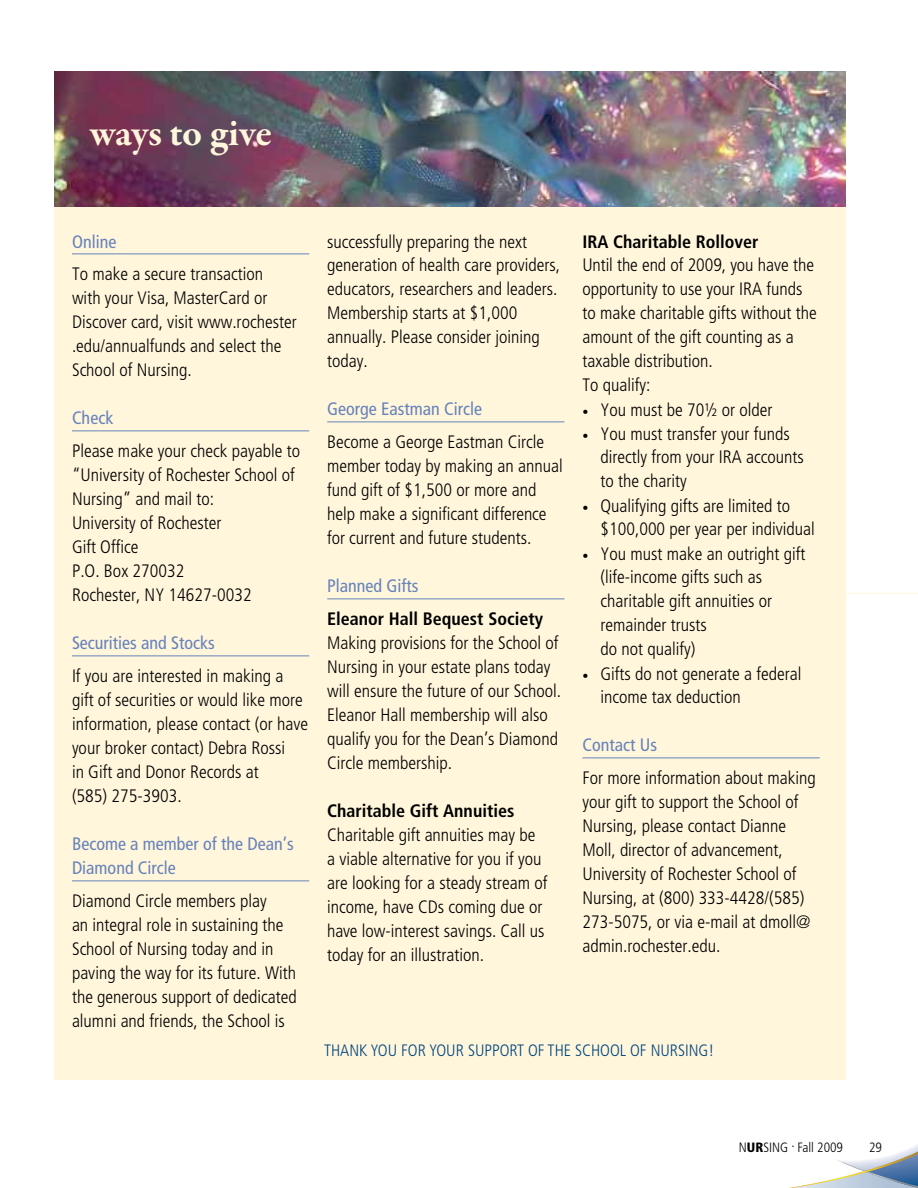
<style>
.page{position:relative;width:918px;height:1188px;background:#fff}
.page>*{position:absolute;margin:0;border:0;box-sizing:border-box;transform-origin:0 0}
.t1{font:700 39px "Garamond Premr Pro";letter-spacing:-.005em;color:#fff6dc}
.t2{font:300 condensed 18px/24px "Frutiger LT Pro";color:#000}
.t3{font:condensed 18px/24px "Frutiger LT Pro";color:#6682ba}
.t4{font:700 condensed 18px "Frutiger LT Pro";color:#000}
.t5{font:300 condensed 16.5px "Frutiger LT Pro";color:#00467f}
.t6{font:300 condensed 13.5px "Frutiger LT Pro";color:#000}
.s1{font-size:12px}
.s2{font-weight:900}
</style>
<div class="page">
<svg style="left:788px;top:1144px;width:130px;height:44px"></svg>
<img style="left:54px;top:72px;width:792px;height:135px">
<div style="left:54px;top:207px;width:792px;height:873px;background:#fff6dc"></div>
<hr style="left:72px;top:254px;width:237px;height:1px;background:#6682ba">
<hr style="left:72px;top:430px;width:237px;height:1px;background:#6682ba">
<hr style="left:72px;top:656px;width:237px;height:1px;background:#6682ba">
<hr style="left:72px;top:880px;width:237px;height:1px;background:#6682ba">
<hr style="left:327px;top:422px;width:237px;height:1px;background:#6682ba">
<hr style="left:327px;top:598px;width:237px;height:1px;background:#6682ba">
<hr style="left:582px;top:758px;width:238px;height:1px;background:#6682ba">
<h1 class="t1" style="left:90px;top:109px;width:183px">ways to give</h1>
<p class="t3" style="left:72px;top:229px;width:46px">Online</p>
<p class="t2" style="left:72px;top:262px;width:226px">To make a secure transaction<br>with your Visa, MasterCard or<br>Discover card, visit www.rochester .edu/annualfunds and select the<br>School of Nursing.</p>
<p class="t3" style="left:72px;top:406px;width:43px">Check</p>
<p class="t2" style="left:72px;top:439px;width:230px">Please make your check payable to “University of Rochester School of<br>Nursing” and mail to:<br>University of Rochester<br>Gift Office<br>P.O. Box 270032<br>Rochester, NY 14627-0032</p>
<p class="t3" style="left:72px;top:631px;width:144px">Securities and Stocks</p>
<p class="t2" style="left:72px;top:664px;width:238px">If you are interested in making a gift of securities or would like more information, please contact (or have your broker contact) Debra Rossi<br>in Gift and Donor Records at<br>(585) 275-3903.</p>
<p class="t3" style="left:72px;top:832px;width:223px">Become a member of the Dean’s<br>Diamond Circle</p>
<p class="t2" style="left:72px;top:889px;width:226px">Diamond Circle members play<br>an integral role in sustaining the<br>School of Nursing today and in paving the way for its future. With the generous support of dedicated alumni and friends, the School is</p>
<p class="t2" style="left:327px;top:229px;width:235px">successfully preparing the next generation of health care providers, educators, researchers and leaders.<br>Membership starts at $1,000 annually. Please consider joining today.</p>
<p class="t3" style="left:327px;top:397px;width:156px">George Eastman Circle</p>
<p class="t2" style="left:327px;top:430px;width:237px">Become a George Eastman Circle member today by making an annual fund gift of $1,500 or more and help make a significant difference for current and future students.</p>
<p class="t3" style="left:327px;top:574px;width:93px">Planned Gifts</p>
<p class="t4" style="left:327px;top:609px;width:217px">Eleanor Hall Bequest Society</p>
<p class="t2" style="left:327px;top:631px;width:236px">Making provisions for the School of<br>Nursing in your estate plans today will ensure the future of our School.<br>Eleanor Hall membership will also qualify you for the Dean’s Diamond<br>Circle membership.</p>
<p class="t4" style="left:327px;top:800px;width:189px">Charitable Gift Annuities</p>
<p class="t2" style="left:327px;top:823px;width:222px">Charitable gift annuities may be a viable alternative for you if you are looking for a steady stream of income, have CDs coming due or have low-interest savings. Call us today for an illustration.</p>
<p class="t4" style="left:582px;top:231px;width:178px">IRA Charitable Rollover</p>
<p class="t2" style="left:582px;top:253px;width:236px">Until the end of 2009, you have the opportunity to use your IRA funds to make charitable gifts without the amount of the gift counting as a taxable distribution.<br>To qualify:</p>
<p class="t2" style="left:582px;top:397px;width:191px"><span class="s1">•</span> You must be 70½ or older</p>
<p class="t2" style="left:600px;top:421px;width:205px;text-indent:-18px"><span class="s1">•</span> You must transfer your funds directly from your IRA accounts to the charity</p>
<p class="t2" style="left:600px;top:493px;width:216px;text-indent:-18px"><span class="s1">•</span> Qualifying gifts are limited to $100,000 per year per individual</p>
<p class="t2" style="left:600px;top:541px;width:207px;text-indent:-18px"><span class="s1">•</span> You must make an outright gift (life-income gifts such as charitable gift annuities or remainder trusts<br>do not qualify)</p>
<p class="t2" style="left:600px;top:661px;width:202px;text-indent:-18px"><span class="s1">•</span> Gifts do not generate a federal income tax deduction</p>
<p class="t3" style="left:582px;top:733px;width:76px">Contact Us</p>
<p class="t2" style="left:582px;top:766px;width:235px">For more information about making your gift to support the School of<br>Nursing, please contact Dianne<br>Moll, director of advancement,<br>University of Rochester School of<br>Nursing, at (800) 333-4428/(585)<br>273-5075, or via e-mail at dmoll@ admin.rochester.edu.</p>
<p class="t5" style="left:324px;top:1041px;width:392px">THANK YOU FOR YOUR SUPPORT OF THE SCHOOL OF NURSING!</p>
<p class="t6" style="left:739px;top:1139px;width:106px">N<span class="s2">UR</span>SING . Fall 2009</p>
<p class="t6" style="left:869px;top:1139px;width:14px">29</p>
</div>
